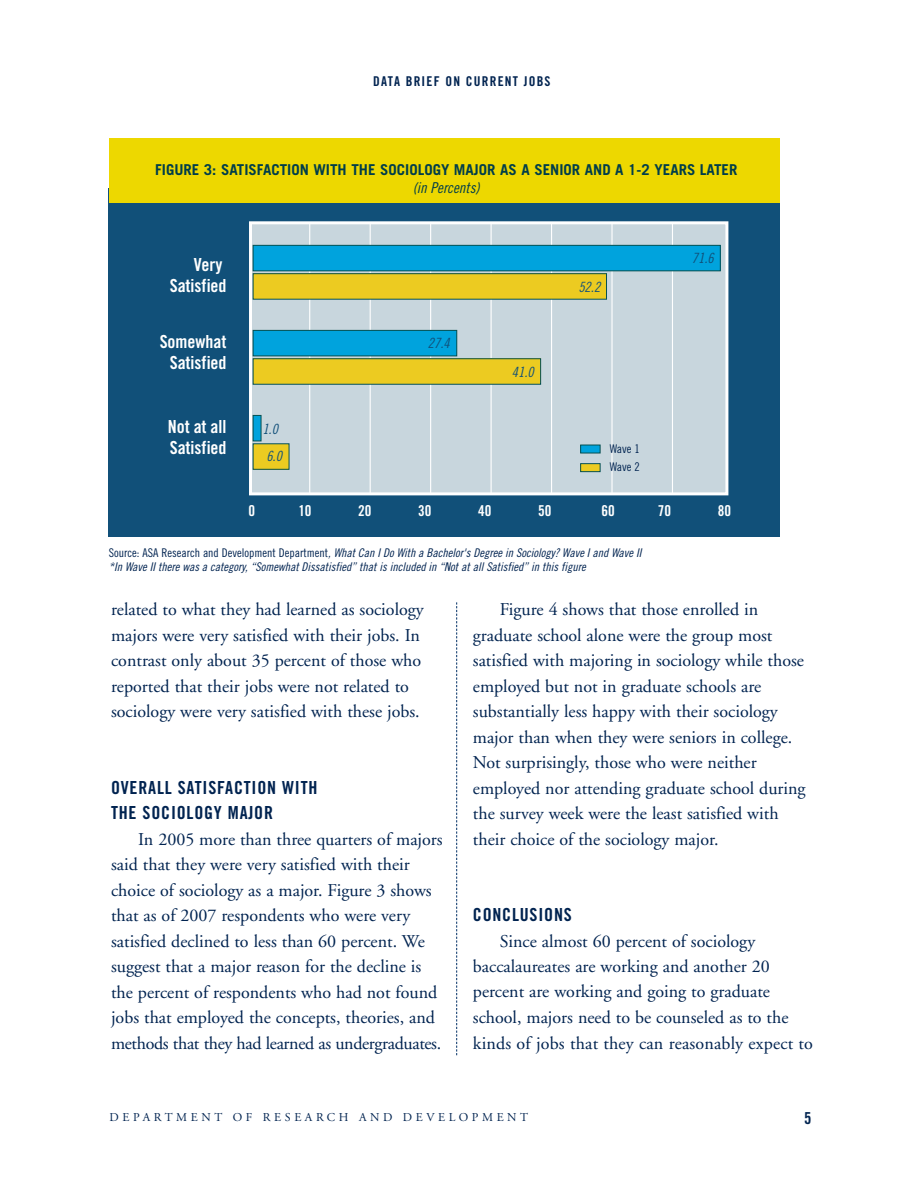
<style>
.page{position:relative;width:918px;height:1188px;background:#fff}
.page>*{position:absolute;margin:0;border:0;box-sizing:border-box;transform-origin:0 0}
.t1{font:18px/25.5px "Adobe Garamond";color:#002350}
.t2{font:18px/25.5px "Trade Gothic Bold Cond Twenty";letter-spacing:.045em;color:#002350}
.t3{font:18px/21px "Trade Gothic Bold Cond Twenty";color:#fff;text-align:right}
.t4{font:16.5px "Trade Gothic Bold Cond Twenty";color:#002350}
.t5{font:700 15px "Trade Gothic";color:#003d4a}
.t6{font:15px "Trade Gothic Bold Cond Twenty";color:#fff}
.t7{font:15px "Trade Gothic Cond Eighteen Obl";color:#003d4a}
.t8{font:14.1px/27px "Trade Gothic Cond Eighteen Obl";color:#115079}
.t9{font:13.5px "Trade Gothic Bold Cond Twenty";letter-spacing:.09em;color:#002350}
.t10{font:12px/14.4px "Trade Gothic Cond Eighteen Obl";color:#002350}
.t11{font:12px "Adobe Garamond";letter-spacing:.3em;color:#002350}
.t12{font:12px/18px "Trade Gothic Cond Eighteen";color:#002350}
.s1{font-family:"Trade Gothic Cond Eighteen"}
</style>
<div class="page">
<svg style="left:456px;top:602px;width:1px;height:453px"></svg>
<div style="left:109px;top:188px;width:671px;height:348px;background:#115079"></div>
<div style="left:251px;top:223px;width:476px;height:271px;background:#c8d6dd"></div>
<div style="left:249px;top:221px;width:479px;height:274px;border:3px solid #fff"></div>
<hr style="left:309px;top:223px;width:1px;height:271px;background:#fff">
<hr style="left:370px;top:223px;width:1px;height:271px;background:#fff">
<hr style="left:430px;top:223px;width:1px;height:271px;background:#fff">
<hr style="left:491px;top:223px;width:1px;height:271px;background:#fff">
<hr style="left:551px;top:223px;width:1px;height:271px;background:#fff">
<hr style="left:611px;top:223px;width:2px;height:271px;background:#fff">
<hr style="left:672px;top:223px;width:1px;height:271px;background:#fff">
<div style="left:581px;top:445px;width:19px;height:8px;background:#00a3dd"></div>
<div style="left:581px;top:464px;width:19px;height:8px;background:#eccb21"></div>
<div style="left:580px;top:463px;width:21px;height:9px;border:1px solid #075152"></div>
<div style="left:253px;top:444px;width:36px;height:25px;background:#eccb21"></div>
<div style="left:253px;top:443px;width:36px;height:27px;border:1px solid #075152"></div>
<div style="left:253px;top:415px;width:8px;height:26px;background:#00a3dd"></div>
<div style="left:253px;top:415px;width:8px;height:26px;border:1px solid #075152"></div>
<div style="left:253px;top:359px;width:288px;height:25px;background:#eccb21"></div>
<div style="left:253px;top:358px;width:288px;height:27px;border:1px solid #075152"></div>
<div style="left:253px;top:330px;width:204px;height:26px;background:#00a3dd"></div>
<div style="left:253px;top:330px;width:204px;height:26px;border:1px solid #075152"></div>
<div style="left:253px;top:274px;width:354px;height:25px;background:#eccb21"></div>
<div style="left:253px;top:273px;width:354px;height:27px;border:1px solid #075152"></div>
<div style="left:253px;top:245px;width:467px;height:26px;background:#00a3dd"></div>
<div style="left:253px;top:245px;width:468px;height:26px;border:1px solid #075152"></div>
<div style="left:109px;top:138px;width:675px;height:65px;background:#edd800"></div>
<div style="left:780px;top:136px;width:50px;height:403px;background:#fff"></div>
<p class="t9" style="left:373px;top:76px;width:179px">DATA BRIEF ON CURRENT JOBS</p>
<p class="t5" style="left:155px;top:164px;width:584px">FIGURE 3: SATISFACTION WITH THE SOCIOLOGY MAJOR AS A SENIOR AND A 1-2 YEARS LATER</p>
<p class="t7" style="left:413px;top:182px;width:69px">(in Percents)</p>
<p class="t3" style="left:170px;top:256px;width:58px">Very<br>Satisfied</p>
<p class="t8" style="left:578px;top:275px;width:23px">52.2</p>
<p class="t8" style="left:692px;top:245px;width:23px">71.6</p>
<p class="t3" style="left:160px;top:333px;width:68px;text-align:center">Somewhat<br>Satisfied</p>
<p class="t8" style="left:428px;top:331px;width:23px">27.4</p>
<p class="t8" style="left:512px;top:359px;width:23px">41.0</p>
<p class="t3" style="left:168px;top:418px;width:60px;text-align:left">Not at all<br>Satisfied</p>
<p class="t8" style="left:262px;top:416px;width:21px">1.0<br>6.0</p>
<p class="t12" style="left:610px;top:440px;width:32px">Wave 1<br>Wave 2</p>
<p class="t6" style="left:248px;top:506px;width:8px">0</p>
<p class="t6" style="left:298px;top:506px;width:15px">10</p>
<p class="t6" style="left:358px;top:506px;width:15px">20</p>
<p class="t6" style="left:418px;top:506px;width:15px">30</p>
<p class="t6" style="left:478px;top:506px;width:15px">40</p>
<p class="t6" style="left:538px;top:506px;width:15px">50</p>
<p class="t6" style="left:601px;top:506px;width:15px">60</p>
<p class="t6" style="left:658px;top:506px;width:15px">70</p>
<p class="t6" style="left:718px;top:506px;width:15px">80</p>
<p class="t10" style="left:109px;top:546px;width:535px"><span class="s1">Source: ASA Research and Development Department</span>, What Can I Do With a Bachelor's Degree in Sociology? Wave I and Wave II *In Wave II there was a category, “Somewhat Dissatisfied” that is included in “Not at all Satisfied” in this figure</p>
<p class="t1" style="left:111px;top:598px;width:314px">related to what they had learned as sociology majors were very satisfied with their jobs. In contrast only about 35 percent of those who reported that their jobs were not related to sociology were very satisfied with these jobs.</p>
<p class="t2" style="left:111px;top:776px;width:208px">OVERALL SATISFACTION WITH<br>THE SOCIOLOGY MAJOR</p>
<p class="t1" style="left:111px;top:828px;width:333px;text-indent:27px">In 2005 more than three quarters of majors said that they were very satisfied with their choice of sociology as a major. Figure 3 shows that as of 2007 respondents who were very satisfied declined to less than 60 percent. We suggest that a major reason for the decline is the percent of respondents who had not found jobs that employed the concepts, theories, and methods that they had learned as undergraduates.</p>
<p class="t1" style="left:473px;top:598px;width:334px;text-indent:27px">Figure 4 shows that those enrolled in graduate school alone were the group most satisfied with majoring in sociology while those employed but not in graduate schools are substantially less happy with their sociology major than when they were seniors in college.<br>Not surprisingly, those who were neither employed nor attending graduate school during the survey week were the least satisfied with their choice of the sociology major.</p>
<p class="t2" style="left:473px;top:903px;width:100px">CONCLUSIONS</p>
<p class="t1" style="left:473px;top:930px;width:342px;text-indent:27px">Since almost 60 percent of sociology baccalaureates are working and another 20 percent are working and going to graduate school, majors need to be counseled as to the kinds of jobs that they can reasonably expect to</p>
<p class="t11" style="left:110px;top:1113px;width:420px">DEPARTMENT OF RESEARCH AND DEVELOPMENT</p>
<p class="t4" style="left:804px;top:1112px;width:9px">5</p>
</div>
